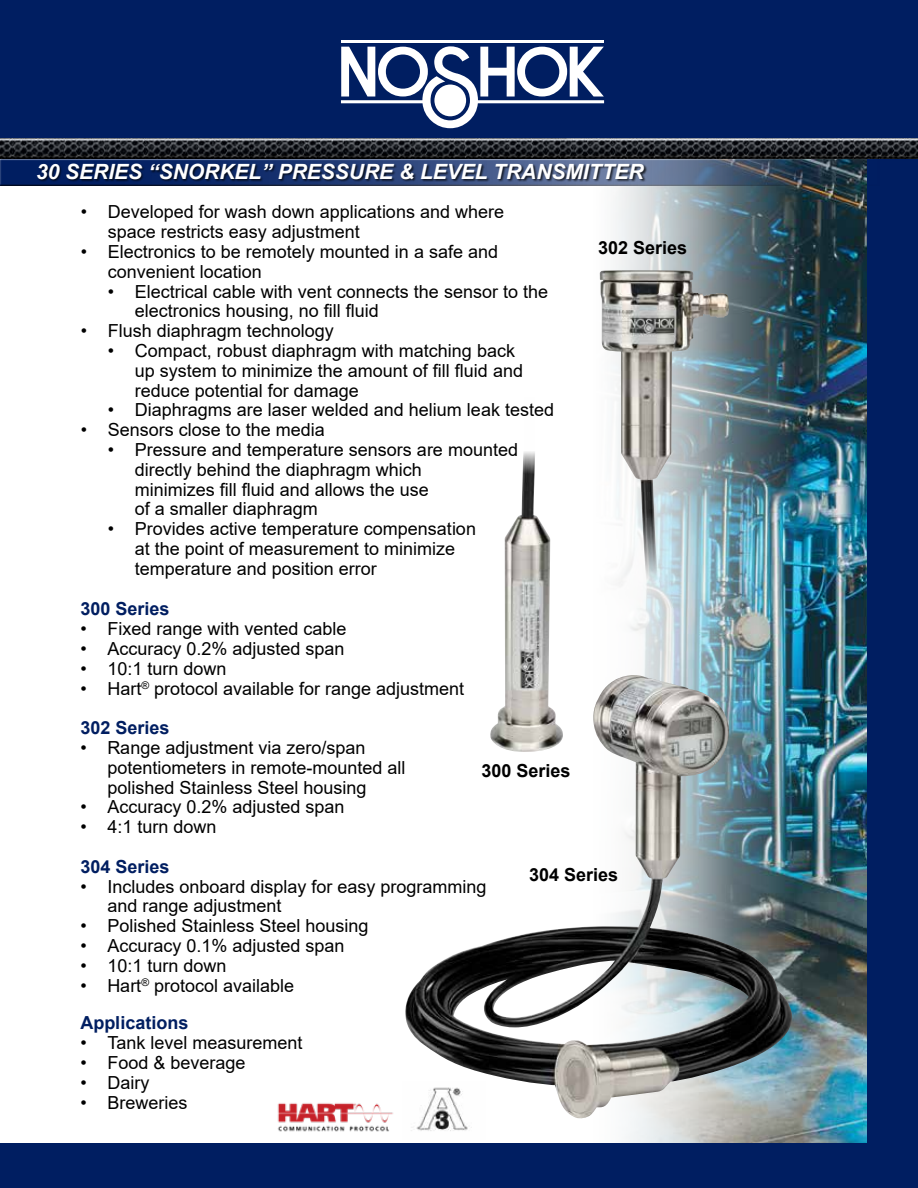
<style>
.page{position:relative;width:918px;height:1188px;background:#fff}
.page>*{position:absolute;margin:0;border:0;box-sizing:border-box;transform-origin:0 0}
.t1{font:italic 700 21px "Arial";color:#fff}
.t2{font:18px/19.8px "Arial";color:#000}
.t3{font:700 18px "Arial";color:#001e61}
.t4{font:700 18px "Arial";color:#000}
.s1{font-weight:700;color:#001e61}
</style>
<div class="page">
<img style="left:459px;top:187px;width:408px;height:957px">
<div style="left:0;top:0;width:918px;height:139px;background:#001e61"></div>
<div style="left:867px;top:159px;width:51px;height:988px;background:#001e61"></div>
<hr style="left:341px;top:40px;width:263px;height:3px;background:#fff">
<svg style="left:341px;top:46px;width:263px;height:82px"></svg>
<div style="left:434px;top:85px;width:32px;height:31px;background:#fff;border-radius:50%"></div>
<div style="left:0;top:158px;width:881px;height:29px;background:#000;opacity:.75"></div>
<div style="left:37px;top:164px;width:611px;height:18px;background:#000;opacity:.75"></div>
<div style="left:0;top:1144px;width:918px;height:44px;background:#001e61"></div>
<img style="left:0;top:138px;width:918px;height:21px">
<img style="left:277px;top:1103px;width:116px;height:29px">
<img style="left:411px;top:1119px;width:74px;height:20px">
<img style="left:600px;top:270px;width:129px;height:341px">
<img style="left:490px;top:396px;width:73px;height:279px">
<img style="left:405px;top:675px;width:390px;height:444px">
<p class="t1" style="left:36px;top:158px;width:609px">30 SERIES “SNORKEL” PRESSURE &amp; LEVEL TRANSMITTER</p>
<p class="t2" style="left:108px;top:202px;width:398px;text-indent:-27px">• Developed for wash down applications and where space restricts easy adjustment</p>
<p class="t2" style="left:108px;top:242px;width:392px;text-indent:-27px">• Electronics to be remotely mounted in a safe and convenient location</p>
<p class="t2" style="left:135px;top:281px;width:415px;text-indent:-27px">• Electrical cable with vent connects the sensor to the electronics housing, no fill fluid</p>
<p class="t2" style="left:81px;top:321px;width:255px">• Flush diaphragm technology</p>
<p class="t2" style="left:135px;top:341px;width:390px;text-indent:-27px">• Compact, robust diaphragm with matching back up system to minimize the amount of fill fluid and reduce potential for damage</p>
<p class="t2" style="left:108px;top:400px;width:448px">• Diaphragms are laser welded and helium leak tested</p>
<p class="t2" style="left:81px;top:420px;width:246px">• Sensors close to the media</p>
<p class="t2" style="left:135px;top:440px;width:385px;text-indent:-27px">• Pressure and temperature sensors are mounted directly behind the diaphragm which<br>minimizes fill fluid and allows the use<br>of a smaller diaphragm</p>
<p class="t2" style="left:135px;top:519px;width:343px;text-indent:-27px">• Provides active temperature compensation at the point of measurement to minimize temperature and position error</p>
<p class="t4" style="left:598px;top:235px;width:91px">302 Series</p>
<p class="t3" style="left:80px;top:596px;width:91px">300 Series</p>
<p class="t2" style="left:80px;top:619px;width:268px">• Fixed range with vented cable</p>
<p class="t2" style="left:80px;top:639px;width:266px">• Accuracy 0.2% adjusted span</p>
<p class="t2" style="left:80px;top:659px;width:148px">• 10:1 turn down</p>
<p class="t2" style="left:80px;top:668px;width:385px;line-height:39.6px">• Hart<sup>®</sup> protocol available for range adjustment<br><span class="s1">302 Series</span></p>
<p class="t2" style="left:107px;top:738px;width:300px;text-indent:-27px">• Range adjustment via zero/span potentiometers in remote-mounted all polished Stainless Steel housing</p>
<p class="t2" style="left:80px;top:797px;width:266px">• Accuracy 0.2% adjusted span</p>
<p class="t2" style="left:80px;top:817px;width:138px">• 4:1 turn down</p>
<p class="t3" style="left:80px;top:854px;width:91px">304 Series</p>
<p class="t2" style="left:107px;top:876px;width:381px;text-indent:-27px">• Includes onboard display for easy programming and range adjustment</p>
<p class="t2" style="left:80px;top:916px;width:290px">• Polished Stainless Steel housing</p>
<p class="t2" style="left:80px;top:936px;width:266px">• Accuracy 0.1% adjusted span</p>
<p class="t2" style="left:80px;top:956px;width:148px">• 10:1 turn down</p>
<p class="t2" style="left:80px;top:975px;width:215px">• Hart<sup>®</sup> protocol available</p>
<p class="t4" style="left:481px;top:758px;width:91px">300 Series</p>
<p class="t4" style="left:529px;top:862px;width:91px">304 Series</p>
<p class="t3" style="left:80px;top:1010px;width:110px">Applications</p>
<p class="t2" style="left:80px;top:1033px;width:224px">• Tank level measurement</p>
<p class="t2" style="left:80px;top:1053px;width:167px">• Food &amp; beverage</p>
<p class="t2" style="left:80px;top:1072px;width:70px">• Dairy</p>
<p class="t2" style="left:80px;top:1092px;width:109px">• Breweries</p>
</div>
